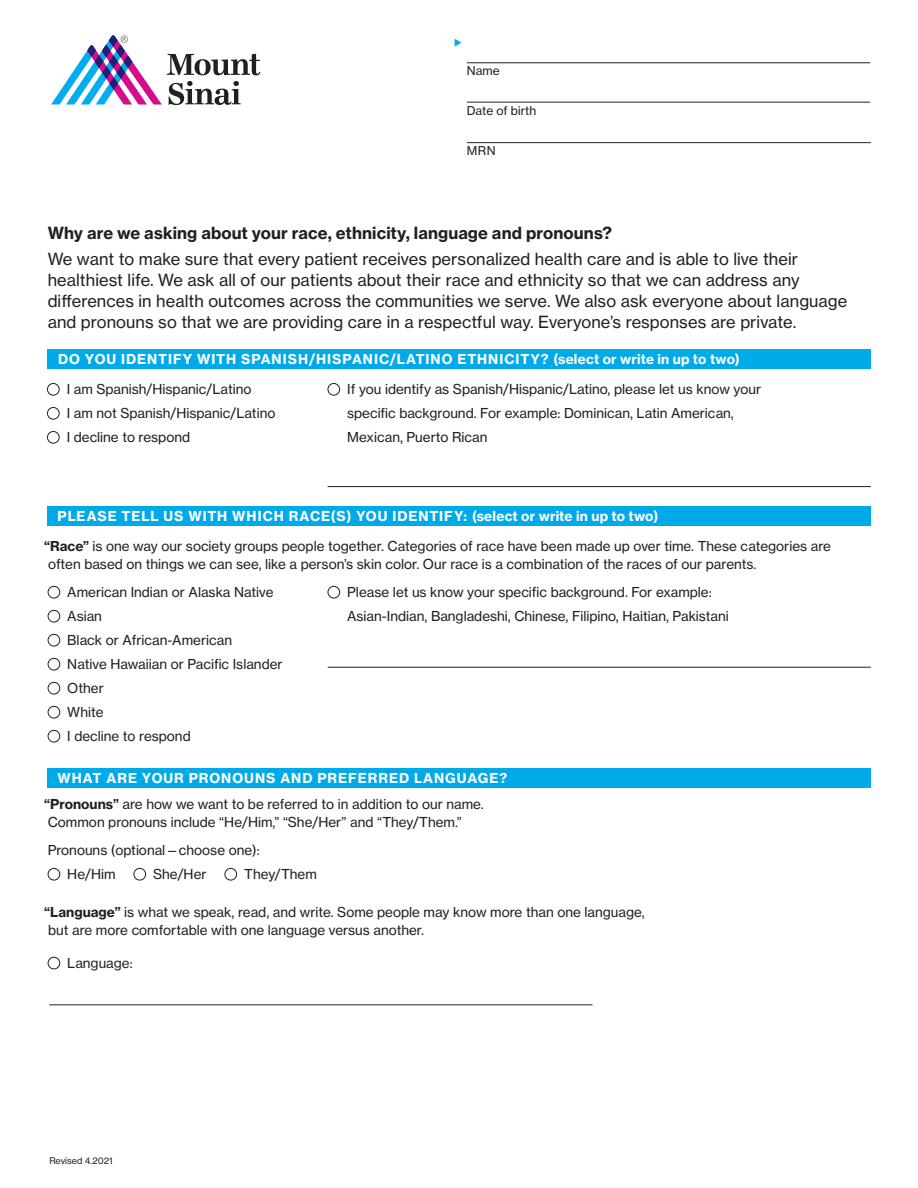
<style>
.page{position:relative;width:918px;height:1188px;background:#fff}
.page>*{position:absolute;margin:0;border:0;box-sizing:border-box;transform-origin:0 0}
.t1{font:16.5px/21px "N Haas Grotesk TX Std 55 Rg";letter-spacing:.005em;color:#231f20}
.t2{font:16.5px "N Haas Grotesk TX Std 75 Bd";letter-spacing:.005em;color:#231f20}
.t3{font:13.5px/18px "N Haas Grotesk TX Std 55 Rg";color:#231f20}
.t4{font:13.5px "N Haas Grotesk TX Std 75 Bd";letter-spacing:.065em;color:#fff}
.t5{font:12px "N Haas Grotesk TX Std 55 Rg";color:#231f20}
.t6{font:9px "N Haas Grotesk TX Std 55 Rg";color:#231f20}
.s1{font-family:"N Haas Grotesk TX Std 75 Bd"}
</style>
<div class="page">
<div style="left:47px;top:383px;width:13px;height:13px;border:1px solid #231f20;border-radius:50%"></div>
<div style="left:47px;top:407px;width:13px;height:13px;border:1px solid #231f20;border-radius:50%"></div>
<div style="left:47px;top:431px;width:13px;height:13px;border:1px solid #231f20;border-radius:50%"></div>
<div style="left:48px;top:586px;width:12px;height:12px;border:1px solid #231f20;border-radius:50%"></div>
<div style="left:48px;top:610px;width:12px;height:12px;border:1px solid #231f20;border-radius:50%"></div>
<div style="left:48px;top:634px;width:12px;height:12px;border:1px solid #231f20;border-radius:50%"></div>
<div style="left:48px;top:658px;width:12px;height:12px;border:1px solid #231f20;border-radius:50%"></div>
<div style="left:48px;top:682px;width:12px;height:12px;border:1px solid #231f20;border-radius:50%"></div>
<div style="left:48px;top:706px;width:12px;height:12px;border:1px solid #231f20;border-radius:50%"></div>
<div style="left:48px;top:730px;width:12px;height:12px;border:1px solid #231f20;border-radius:50%"></div>
<div style="left:48px;top:868px;width:12px;height:12px;border:1px solid #231f20;border-radius:50%"></div>
<div style="left:134px;top:868px;width:12px;height:12px;border:1px solid #231f20;border-radius:50%"></div>
<div style="left:225px;top:868px;width:12px;height:12px;border:1px solid #231f20;border-radius:50%"></div>
<div style="left:48px;top:957px;width:12px;height:12px;border:1px solid #231f20;border-radius:50%"></div>
<svg style="left:51px;top:35px;width:209px;height:70px"></svg>
<div style="left:48px;top:349px;width:823px;height:20px;background:#00aae8"></div>
<div style="left:47px;top:506px;width:824px;height:19px;background:#00aae8"></div>
<div style="left:47px;top:768px;width:824px;height:20px;background:#00aae8"></div>
<hr style="left:467px;top:62px;width:403px;height:1px;background:#231f20">
<hr style="left:467px;top:102px;width:403px;height:1px;background:#231f20">
<hr style="left:467px;top:142px;width:404px;height:1px;background:#231f20">
<div style="left:328px;top:383px;width:12px;height:13px;border:1px solid #231f20;border-radius:50%"></div>
<div style="left:328px;top:586px;width:12px;height:12px;border:1px solid #231f20;border-radius:50%"></div>
<hr style="left:328px;top:486px;width:543px;height:1px;background:#231f20">
<hr style="left:328px;top:667px;width:543px;height:1px;background:#231f20">
<hr style="left:49px;top:1005px;width:544px;height:1px;background:#231f20">
<p class="t5" style="left:467px;top:64px;width:34px">Name</p>
<p class="t5" style="left:467px;top:103px;width:71px">Date of birth</p>
<p class="t5" style="left:467px;top:144px;width:30px">MRN</p>
<p class="t2" style="left:48px;top:223px;width:566px">Why are we asking about your race, ethnicity, language and pronouns?</p>
<p class="t1" style="left:48px;top:248px;width:801px">We want to make sure that every patient receives personalized health care and is able to live their healthiest life. We ask all of our patients about their race and ethnicity so that we can address any differences in health outcomes across the communities we serve. We also ask everyone about language and pronouns so that we are providing care in a respectful way. Everyone’s responses are private.</p>
<p class="t4" style="left:58px;top:351px;width:683px">DO YOU IDENTIFY WITH SPANISH/HISPANIC/LATINO ETHNICITY? (select or write in up to two)</p>
<p class="t3" style="left:67px;top:380px;width:186px">I am Spanish/Hispanic/Latino</p>
<p class="t3" style="left:67px;top:404px;width:210px">I am not Spanish/Hispanic/Latino</p>
<p class="t3" style="left:67px;top:428px;width:125px">I decline to respond</p>
<p class="t3" style="left:347px;top:377px;width:415px;line-height:24px">If you identify as Spanish/Hispanic/Latino, please let us know your specific background. For example: Dominican, Latin American,<br>Mexican, Puerto Rican</p>
<p class="t4" style="left:58px;top:507px;width:602px">PLEASE TELL US WITH WHICH RACE(S) YOU IDENTIFY: (select or write in up to two)</p>
<p class="t3" style="left:44px;top:537px;width:788px"><span class="s1">“Race”</span> is one way our society groups people together. Categories of race have been made up over time. These categories are often based on things we can see, like a person’s skin color. Our race is a combination of the races of our parents.</p>
<p class="t3" style="left:67px;top:583px;width:208px">American Indian or Alaska Native</p>
<p class="t3" style="left:67px;top:607px;width:36px">Asian</p>
<p class="t3" style="left:67px;top:631px;width:166px">Black or African-American</p>
<p class="t3" style="left:67px;top:655px;width:217px">Native Hawaiian or Pacific Islander</p>
<p class="t3" style="left:67px;top:679px;width:38px">Other</p>
<p class="t3" style="left:67px;top:703px;width:38px">White</p>
<p class="t3" style="left:67px;top:727px;width:125px">I decline to respond</p>
<p class="t3" style="left:347px;top:580px;width:383px;line-height:24px">Please let us know your specific background. For example:<br>Asian-Indian, Bangladeshi, Chinese, Filipino, Haitian, Pakistani</p>
<p class="t4" style="left:58px;top:770px;width:451px">WHAT ARE YOUR PRONOUNS AND PREFERRED LANGUAGE?</p>
<p class="t3" style="left:44px;top:795px;width:441px"><span class="s1">“Pronouns”</span> are how we want to be referred to in addition to our name.<br>Common pronouns include “He/Him,” “She/Her” and “They/Them.”</p>
<p class="t3" style="left:48px;top:841px;width:214px">Pronouns (optional—choose one):</p>
<p class="t3" style="left:67px;top:865px;width:50px">He/Him</p>
<p class="t3" style="left:153px;top:865px;width:55px">She/Her</p>
<p class="t3" style="left:244px;top:865px;width:74px">They/Them</p>
<p class="t3" style="left:44px;top:903px;width:602px"><span class="s1">“Language”</span> is what we speak, read, and write. Some people may know more than one language, but are more comfortable with one language versus another.</p>
<p class="t3" style="left:67px;top:954px;width:67px">Language:</p>
<p class="t6" style="left:49px;top:1155px;width:65px">Revised 4.2021</p>
</div>
